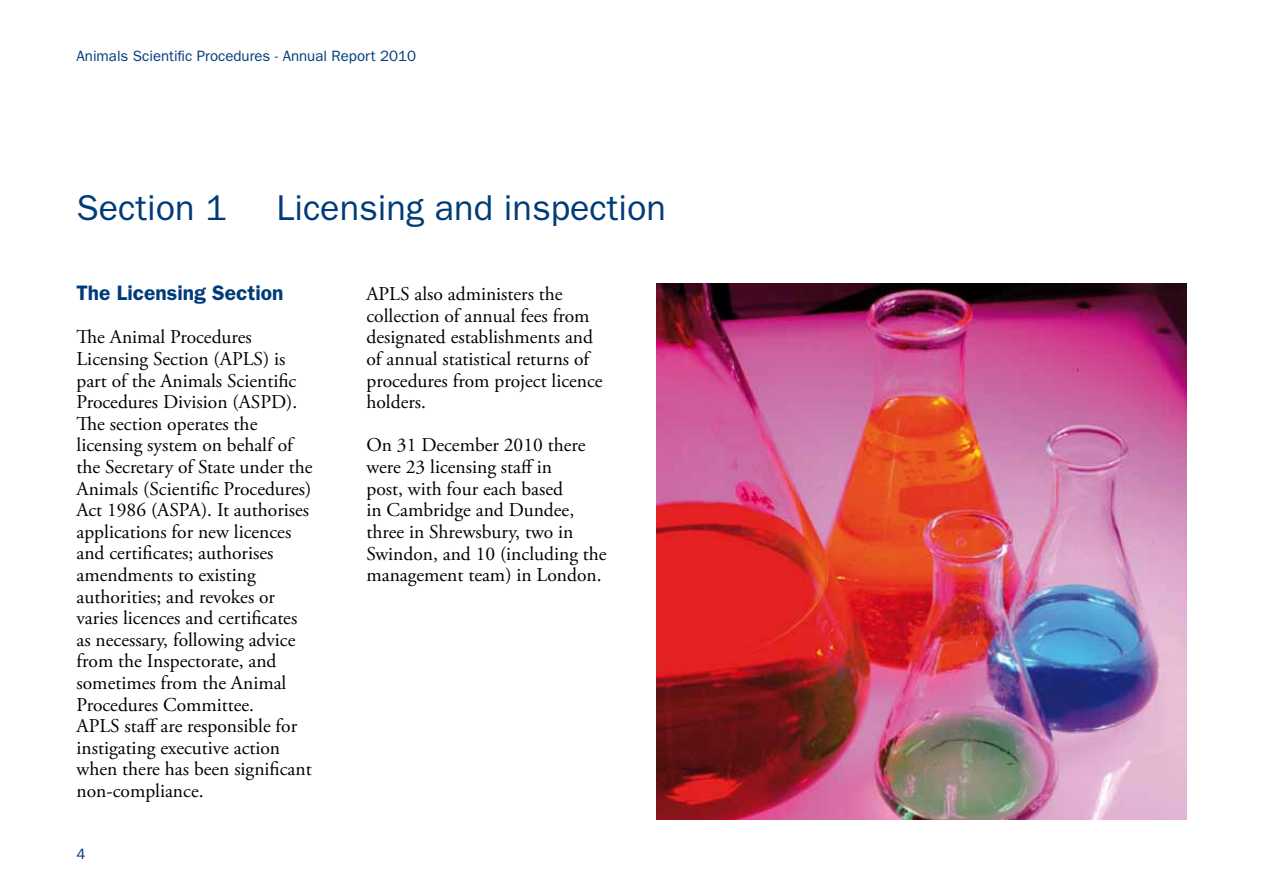
<style>
.page{position:relative;width:1263px;height:893px;background:#fff}
.page>*{position:absolute;margin:0;border:0;box-sizing:border-box;transform-origin:0 0}
.Chapter_head{font:36px "ITC Franklin Gothic Std";color:#003b79}
.Section_head{font:600 21px "ITC Franklin Gothic Std";color:#003b79}
.Text{font:19.5px/21.6px "Adobe Garamond Pro";color:#000}
.t1{font:15px "ITC Franklin Gothic Std";color:#003b79}
</style>
<div class="page">
<img style="left:656px;top:284px;width:530px;height:535px">
<p class="t1" style="left:77px;top:48px;width:341px">Animals Scientific Procedures - Annual Report 2010</p>
<p class="Chapter_head" style="left:77px;top:187px;width:152px">Section 1</p>
<p class="Chapter_head" style="left:276px;top:187px;width:391px">Licensing and inspection</p>
<p class="Section_head" style="left:77px;top:280px;width:209px">The Licensing Section</p>
<p class="Text" style="left:77px;top:327px;width:238px">The Animal Procedures<br>Licensing Section (APLS) is part of the Animals Scientific<br>Procedures Division (ASPD).<br>The section operates the licensing system on behalf of the Secretary of State under the<br>Animals (Scientific Procedures)<br>Act 1986 (ASPA). It authorises applications for new licences and certificates; authorises amendments to existing authorities; and revokes or varies licences and certificates as necessary, following advice from the Inspectorate, and sometimes from the Animal<br>Procedures Committee.<br>APLS staff are responsible for instigating executive action when there has been significant non-compliance.</p>
<p class="t1" style="left:77px;top:845px;width:10px">4</p>
<p class="Text" style="left:366px;top:284px;width:238px">APLS also administers the collection of annual fees from designated establishments and of annual statistical returns of procedures from project licence holders.</p>
<p class="Text" style="left:366px;top:435px;width:242px">On 31 December 2010 there were 23 licensing staff in<br>post, with four each based<br>in Cambridge and Dundee, three in Shrewsbury, two in<br>Swindon, and 10 (including the management team) in London.</p>
</div>
